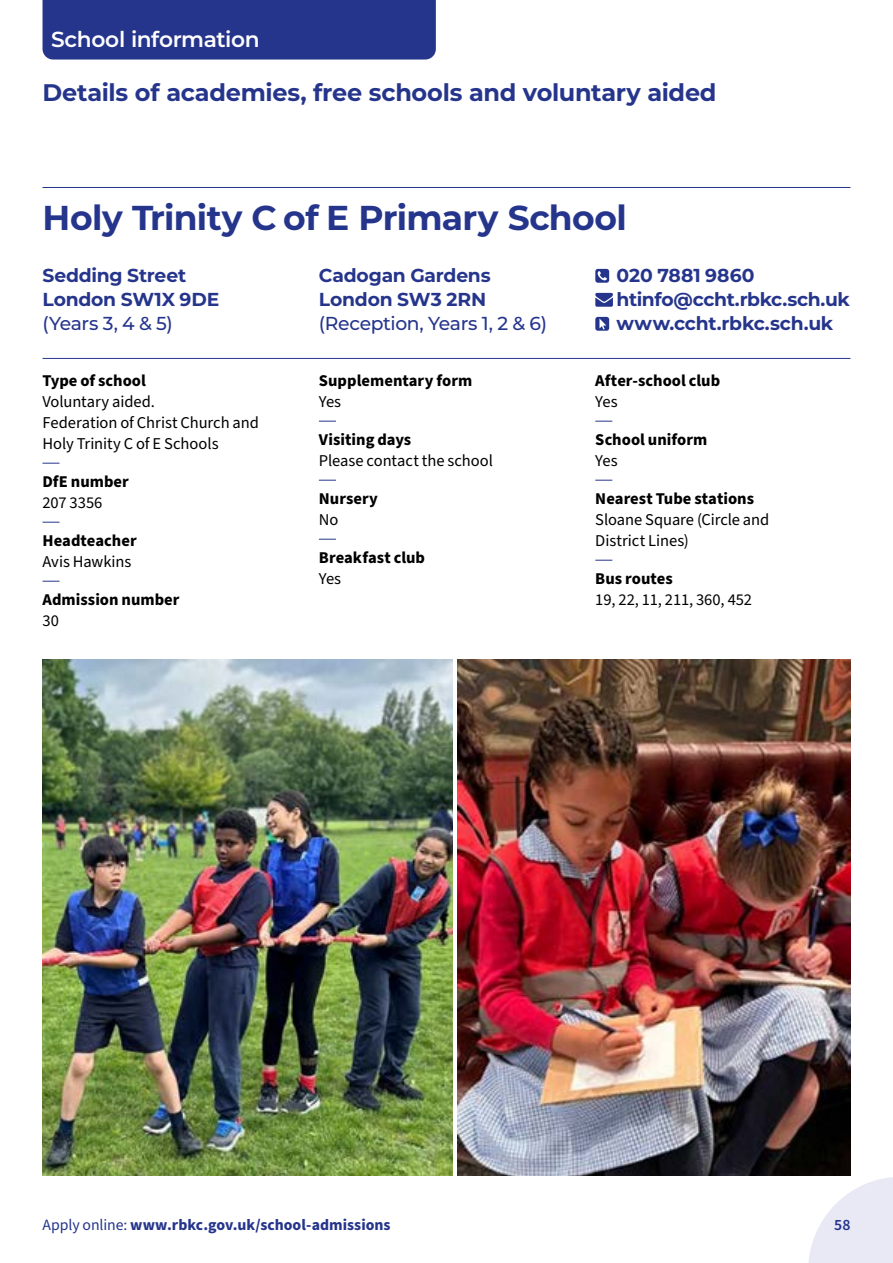
<style>
.page{position:relative;width:893px;height:1263px;background:#fff}
.page>*{position:absolute;margin:0;border:0;box-sizing:border-box;transform-origin:0 0}
.h4_School_name{font:700 34.5px "Montserrat";letter-spacing:-.015em;color:#26358c}
.t1{font:700 24px "Montserrat";letter-spacing:-.015em;color:#26358c}
.t2{font:600 21.75px "Montserrat";letter-spacing:-.015em;color:#fff}
.p_School_stats_address_etc{font:700 18.75px "Montserrat";letter-spacing:-.015em;color:#26358c}
.p_School_stats_address_etc-2{font:500 18.75px/24px "Montserrat";letter-spacing:-.02em;color:#26358c}
.p_School_stats_text{font:16.5px/21px "Source Sans Pro";letter-spacing:-.005em;color:#000}
.h5_School_stats_text_headers{font:700 16.5px "Source Sans Pro";color:#000}
.h5_School_stats_headers_no_keyline{font:700 16.5px "Source Sans Pro";color:#000}
.t3{font:700 15.75px "Source Sans Pro";color:#26358c}
.t4{font:600 15.75px "Source Sans Pro";color:#26358c}
.s1{font-weight:700}
.s2{font-weight:400}
</style>
<div class="page">
<svg style="left:808px;top:1177px;width:85px;height:86px"></svg>
<div style="left:43px;top:0;width:393px;height:60px;background:#26358c"></div>
<hr style="left:43px;top:187px;width:807px;height:1px;background:#26358c">
<hr style="left:43px;top:358px;width:807px;height:1px;background:#26358c">
<svg style="left:595px;top:269px;width:14px;height:14px"></svg>
<svg style="left:595px;top:293px;width:18px;height:14px"></svg>
<svg style="left:595px;top:317px;width:14px;height:14px"></svg>
<svg style="left:43px;top:463px;width:17px;height:1px"></svg>
<svg style="left:43px;top:522px;width:17px;height:1px"></svg>
<svg style="left:43px;top:581px;width:17px;height:1px"></svg>
<svg style="left:319px;top:421px;width:17px;height:1px"></svg>
<svg style="left:319px;top:480px;width:17px;height:1px"></svg>
<svg style="left:319px;top:539px;width:17px;height:1px"></svg>
<svg style="left:595px;top:421px;width:17px;height:1px"></svg>
<svg style="left:595px;top:480px;width:17px;height:1px"></svg>
<svg style="left:595px;top:560px;width:17px;height:1px"></svg>
<img style="left:43px;top:659px;width:410px;height:517px">
<img style="left:457px;top:659px;width:393px;height:517px">
<h3 class="t2" style="left:51px;top:23px;width:210px">School information</h3>
<h2 class="t1" style="left:43px;top:75px;width:675px">Details of academies, free schools and voluntary aided</h2>
<h4 class="h4_School_name" style="left:43px;top:193px;width:586px">Holy Trinity C of E Primary School</h4>
<p class="p_School_stats_address_etc" style="left:43px;top:261px;width:145px">Sedding Street</p>
<p class="p_School_stats_address_etc" style="left:43px;top:285px;width:178px">London S W1X 9D E</p>
<p class="p_School_stats_address_etc-2" style="left:43px;top:310px;width:132px">(Years 3, 4 &amp; 5)</p>
<p class="p_School_stats_address_etc" style="left:319px;top:261px;width:173px">Cadogan Gardens</p>
<p class="p_School_stats_address_etc-2" style="left:319px;top:286px;width:230px"><span class="s1">London S W3 2RN </span>(Reception, Years 1, 2 &amp; 6)</p>
<p class="p_School_stats_address_etc" style="left:617px;top:261px;width:139px">0 2 0 7 8 8 1 9 8 6 0</p>
<p class="p_School_stats_address_etc" style="left:617px;top:285px;width:235px">htinfo@ccht.rbkc.sch.uk</p>
<p class="p_School_stats_address_etc" style="left:617px;top:309px;width:218px">www.ccht.rbkc.sch.uk</p>
<h5 class="h5_School_stats_headers_no_keyline" style="left:43px;top:369px;width:105px">Type of school</h5>
<p class="p_School_stats_text" style="left:43px;top:391px;width:114px">Voluntary aided.</p>
<p class="p_School_stats_text" style="left:43px;top:412px;width:218px">Federation of Christ Church and<br>Holy Trinity C of E Schools</p>
<h5 class="h5_School_stats_text_headers" style="left:43px;top:470px;width:88px">D f E number</h5>
<p class="p_School_stats_text" style="left:43px;top:492px;width:61px">2 0 7 3 3 5 6</p>
<h5 class="h5_School_stats_text_headers" style="left:43px;top:529px;width:96px">Headteacher</h5>
<p class="p_School_stats_text" style="left:43px;top:551px;width:90px">Avis Hawkins</p>
<h5 class="h5_School_stats_text_headers" style="left:43px;top:588px;width:139px">Admission number</h5>
<p class="p_School_stats_text" style="left:43px;top:610px;width:18px">30</p>
<h5 class="h5_School_stats_headers_no_keyline" style="left:319px;top:369px;width:155px">Supplementary form</h5>
<p class="p_School_stats_text" style="left:319px;top:391px;width:24px">Yes</p>
<h5 class="h5_School_stats_text_headers" style="left:319px;top:428px;width:94px">Visiting days</h5>
<p class="p_School_stats_text" style="left:319px;top:450px;width:175px">Please contact the school</p>
<h5 class="h5_School_stats_text_headers" style="left:319px;top:487px;width:61px">Nursery</h5>
<p class="p_School_stats_text" style="left:319px;top:509px;width:21px">No</p>
<h5 class="h5_School_stats_text_headers" style="left:319px;top:546px;width:108px">Breakfast club</h5>
<p class="p_School_stats_text" style="left:319px;top:568px;width:24px">Yes</p>
<h5 class="h5_School_stats_headers_no_keyline" style="left:595px;top:369px;width:126px">After-school club</h5>
<p class="p_School_stats_text" style="left:595px;top:391px;width:24px">Yes</p>
<h5 class="h5_School_stats_text_headers" style="left:595px;top:428px;width:114px">School uniform</h5>
<p class="p_School_stats_text" style="left:595px;top:450px;width:24px">Yes</p>
<h5 class="h5_School_stats_text_headers" style="left:595px;top:487px;width:160px">Nearest Tube stations</h5>
<p class="p_School_stats_text" style="left:595px;top:509px;width:176px">Sloane Square (Circle and<br>District Lines)</p>
<h5 class="h5_School_stats_text_headers" style="left:595px;top:567px;width:79px">Bus routes</h5>
<p class="p_School_stats_text" style="left:595px;top:589px;width:158px">19, 22, 11, 211, 360, 452</p>
<p class="t3" style="left:43px;top:1214px;width:350px"><span class="s2">Apply online:</span> www.rbkc.gov.uk/school-admissions</p>
<p class="t4" style="left:834px;top:1214px;width:18px">58</p>
</div>
